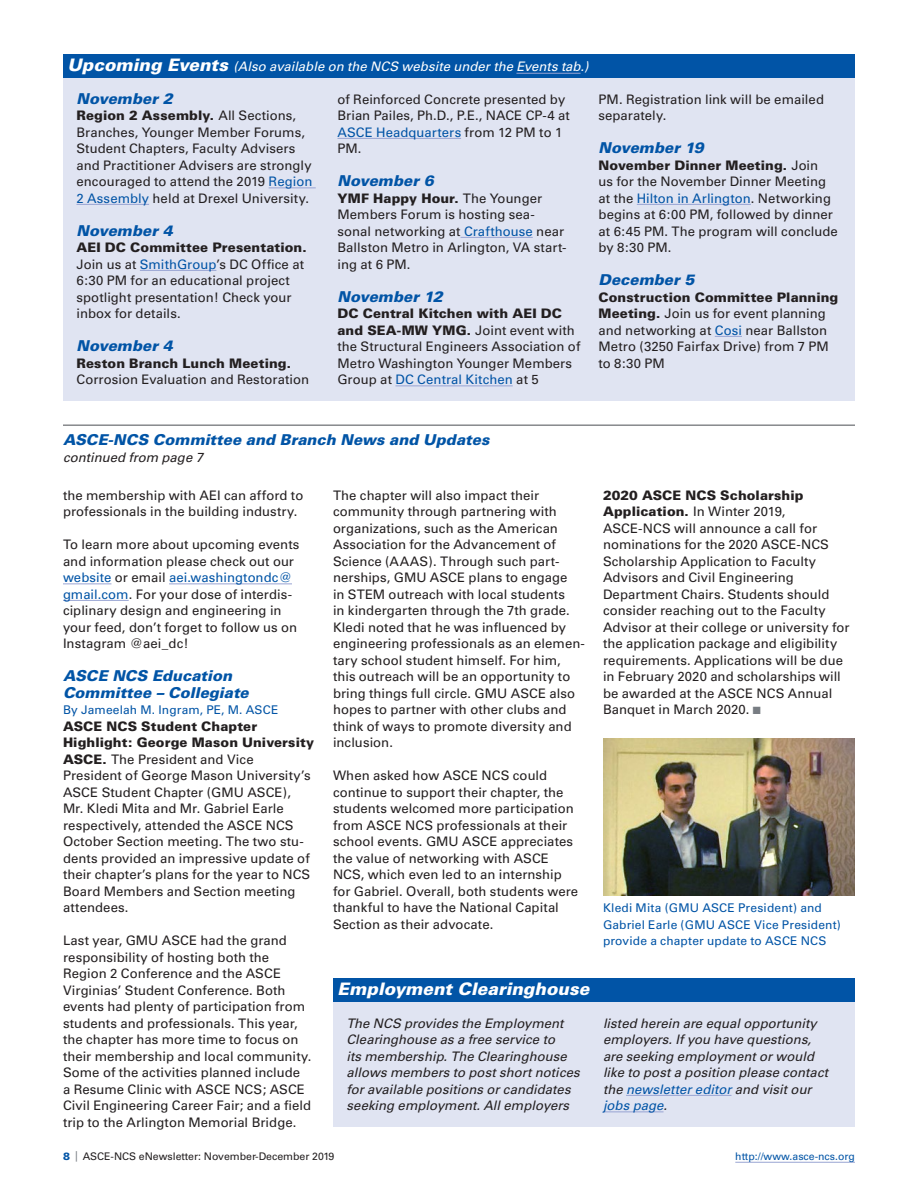
<style>
.page{position:relative;width:918px;height:1188px;background:#fff}
.page>*{position:absolute;margin:0;border:0;box-sizing:border-box;transform-origin:0 0}
.Department_Head{font:italic 900 17.25px "Univers";color:#fff}
.Head_2{font:italic 900 15px/16.5px "Univers";letter-spacing:.005em;color:#0154a6}
.Head_2_Rule{font:italic 900 15px "Univers";color:#0154a6}
.Text{font:13.2px/16.5px "Univers";letter-spacing:.005em;color:#231f20}
.Text-2{font:italic 13.2px/16.5px "Univers";color:#231f20}
.Department_Head-2{font:italic 13.2px "Univers";color:#fff}
.Byline_One_Col{font:12px/16.5px "Univers";letter-spacing:.01em;color:#0154a6}
.t1{font:10.5px "Univers";color:#231f20}
.t2{font:10.5px "Univers";color:#0154a6}
.s1{font-weight:900;font-size:17.25px}
.s2{font-weight:900}
.s3{color:#0154a6}
.s4{color:#787d83}
.s5{font-weight:900;color:#0154a6}
</style>
<div class="page">
<hr style="left:735px;top:1162px;width:120px;height:1px;background:#98a4d3">
<div style="left:63px;top:54px;width:792px;height:346px;background:#e0e4f2"></div>
<hr style="left:269px;top:188px;width:47px;height:1px;background:#98a4d3">
<hr style="left:76px;top:204px;width:73px;height:1px;background:#98a4d3">
<hr style="left:140px;top:270px;width:76px;height:1px;background:#98a4d3">
<hr style="left:338px;top:138px;width:123px;height:1px;background:#98a4d3">
<hr style="left:461px;top:237px;width:72px;height:1px;background:#98a4d3">
<hr style="left:395px;top:386px;width:118px;height:1px;background:#98a4d3">
<hr style="left:637px;top:204px;width:114px;height:1px;background:#98a4d3">
<svg style="left:715px;top:336px;width:27px;height:1px"></svg>
<div style="left:63px;top:54px;width:792px;height:24px;background:#0154a6"></div>
<hr style="left:516px;top:73px;width:65px;height:1px;background:#98a4d3">
<hr style="left:63px;top:584px;width:48px;height:1px;background:#98a4d3">
<hr style="left:169px;top:584px;width:123px;height:1px;background:#98a4d3">
<hr style="left:63px;top:600px;width:66px;height:1px;background:#98a4d3">
<div style="left:333px;top:978px;width:522px;height:148px;background:#e0e4f2"></div>
<hr style="left:626px;top:1095px;width:105px;height:1px;background:#98a4d3">
<hr style="left:603px;top:1112px;width:61px;height:1px;background:#98a4d3">
<div style="left:333px;top:978px;width:522px;height:24px;background:#0154a6"></div>
<hr style="left:63px;top:424px;width:792px;height:2px;background:#87898c">
<img style="left:603px;top:738px;width:252px;height:158px">
<p class="Department_Head-2" style="left:68px;top:59px;width:523px"><span class="s1">Upcoming Events</span> (Also available on the NCS website under the Events tab.)</p>
<p class="Head_2" style="left:76px;top:90px;width:98px">November 2</p>
<p class="Text" style="left:76px;top:107px;width:237px"><span class="s2">Region 2 Assembly.</span> All Sections, Branches, Younger Member Forums, Student Chapters, Faculty Advisers and Practitioner Advisers are strongly encouraged to attend the 2019 <span class="s3">Region 2 Assembly</span> held at Drexel University.</p>
<p class="Head_2" style="left:76px;top:222px;width:98px">November 4</p>
<p class="Text" style="left:76px;top:239px;width:232px"><span class="s2">AEI DC Committee Presentation.<br></span>Join us at <span class="s3">SmithGroup</span>’s DC Office at<br>6:30 PM for an educational project spotlight presentation! Check your inbox for details.</p>
<p class="Head_2" style="left:76px;top:337px;width:98px">November 4</p>
<p class="Text" style="left:76px;top:355px;width:234px"><span class="s2">Reston Branch Lunch Meeting.<br></span>Corrosion Evaluation and Restoration</p>
<p class="Text" style="left:338px;top:91px;width:234px">of Reinforced Concrete presented by<br>Brian Pailes, Ph.D., P.E., NACE CP-4 at<br><span class="s3">ASCE Headquarters</span> from 12 PM to 1<br>PM.</p>
<p class="Head_2" style="left:338px;top:172px;width:98px">November 6</p>
<p class="Text" style="left:338px;top:190px;width:231px"><span class="s2">YMF Happy Hour.</span> The Younger<br>Members Forum is hosting sea&shy;sonal networking at <span class="s3">Crafthouse</span> near<br>Ballston Metro in Arlington, VA start&shy;ing at 6 PM.</p>
<p class="Head_2" style="left:338px;top:288px;width:107px">November 12</p>
<p class="Text" style="left:338px;top:305px;width:244px"><span class="s2">DC Central Kitchen with AEI DC and SEA-MW YMG.</span> Joint event with the Structural Engineers Association of Metro Washington Younger Members Group at <span class="s3">DC Central Kitchen</span> at 5</p>
<p class="Text" style="left:598px;top:91px;width:227px">PM. Registration link will be emailed separately.</p>
<p class="Head_2" style="left:598px;top:139px;width:107px">November 19</p>
<p class="Text" style="left:598px;top:157px;width:241px"><span class="s2">November Dinner Meeting.</span> Join<br>us for the November Dinner Meeting at the <span class="s3">Hilton in Arlington</span>. Networking begins at 6:00 PM, followed by dinner at 6:45 PM. The program will conclude by 8:30 PM.</p>
<p class="Head_2" style="left:598px;top:271px;width:98px">December 5</p>
<p class="Text" style="left:598px;top:289px;width:241px"><span class="s2">Construction Committee Planning<br>Meeting.</span> Join us for event planning and networking at <span class="s3">Cosi</span> near Ballston<br>Metro (3250 Fairfax Drive) from 7 PM to 8:30 PM</p>
<p class="Head_2_Rule" style="left:63px;top:431px;width:428px">ASCE-NCS Committee and Branch News and Updates</p>
<p class="Text-2" style="left:63px;top:449px;width:142px">continued from page 7</p>
<p class="Text" style="left:63px;top:487px;width:242px">the membership with AEI can afford to professionals in the building industry.</p>
<p class="Text" style="left:63px;top:536px;width:238px">To learn more about upcoming events and information please check out our <span class="s3">website</span> or email <span class="s3">aei.washingtondc@ gmail.com</span>. For your dose of interdis&shy;ciplinary design and engineering in your feed, don’t forget to follow us on Instagram @aei_dc!</p>
<p class="Head_2" style="left:63px;top:667px;width:187px">ASCE NCS Education<br>Committee – Collegiate</p>
<p class="Byline_One_Col" style="left:63px;top:702px;width:217px">By Jameelah M. Ingram, PE, M. ASCE</p>
<p class="Text" style="left:63px;top:718px;width:253px"><span class="s2">ASCE NCS Student Chapter Highlight: George Mason University ASCE.</span> The President and Vice President of George Mason University’s ASCE Student Chapter (GMU ASCE), Mr. Kledi Mita and Mr. Gabriel Earle respectively, attended the ASCE NCS October Section meeting. The two stu&shy;dents provided an impressive update of their chapter’s plans for the year to NCS Board Members and Section meeting attendees.</p>
<p class="Text" style="left:63px;top:932px;width:250px">Last year, GMU ASCE had the grand responsibility of hosting both the Region 2 Conference and the ASCE Virginias’ Student Conference. Both events had plenty of participation from students and professionals. This year, the chapter has more time to focus on their membership and local community.<br>Some of the activities planned include<br>a Resume Clinic with ASCE NCS; ASCE Civil Engineering Career Fair; and a field trip to the Arlington Memorial Bridge.</p>
<p class="Text" style="left:333px;top:487px;width:254px">The chapter will also impact their community through partnering with organizations, such as the American Association for the Advancement of Science (AAAS). Through such part&shy;nerships, GMU ASCE plans to engage<br>in STEM outreach with local students<br>in kindergarten through the 7th grade.<br>Kledi noted that he was influenced by engineering professionals as an elemen&shy;tary school student himself. For him, this outreach will be an opportunity to bring things full circle. GMU ASCE also hopes to partner with other clubs and think of ways to promote diversity and inclusion.</p>
<p class="Text" style="left:333px;top:767px;width:247px">When asked how ASCE NCS could continue to support their chapter, the students welcomed more participation from ASCE NCS professionals at their school events. GMU ASCE appreciates the value of networking with ASCE NCS, which even led to an internship for Gabriel. Overall, both students were thankful to have the National Capital Section as their advocate.</p>
<p class="Text" style="left:603px;top:487px;width:248px"><span class="s2">2020 ASCE NCS Scholarship Application.</span> In Winter 2019, ASCE-NCS will announce a call for nominations for the 2020 ASCE-NCS Scholarship Application to Faculty Advisors and Civil Engineering Department Chairs. Students should consider reaching out to the Faculty Advisor at their college or university for the application package and eligibility requirements. Applications will be due in February 2020 and scholarships will be awarded at the ASCE NCS Annual Banquet in March 2020. <span class="s4">■</span></p>
<p class="Byline_One_Col" style="left:603px;top:900px;width:239px">Kledi Mita (GMU ASCE President) and<br>Gabriel Earle (GMU ASCE Vice President) provide a chapter update to ASCE NCS</p>
<p class="Department_Head" style="left:338px;top:978px;width:253px">Employment Clearinghouse</p>
<p class="Text-2" style="left:346px;top:1015px;width:235px">The NCS provides the Employment Clearinghouse as a free service to<br>its membership. The Clearinghouse allows members to post short notices for available positions or candidates seeking employment. All employers</p>
<p class="Text-2" style="left:603px;top:1015px;width:227px">listed herein are equal opportunity employers. If you have questions, are seeking employment or would like to post a position please contact the <span class="s3">newsletter editor</span> and visit our <span class="s3">jobs page</span>.</p>
<p class="t1" style="left:63px;top:1150px;width:273px"><span class="s5">8</span> <span class="s4">|</span> ASCE-NCS eNewsletter: November-December 2019</p>
<p class="t2" style="left:735px;top:1150px;width:121px">http://www.asce-ncs.org</p>
</div>
